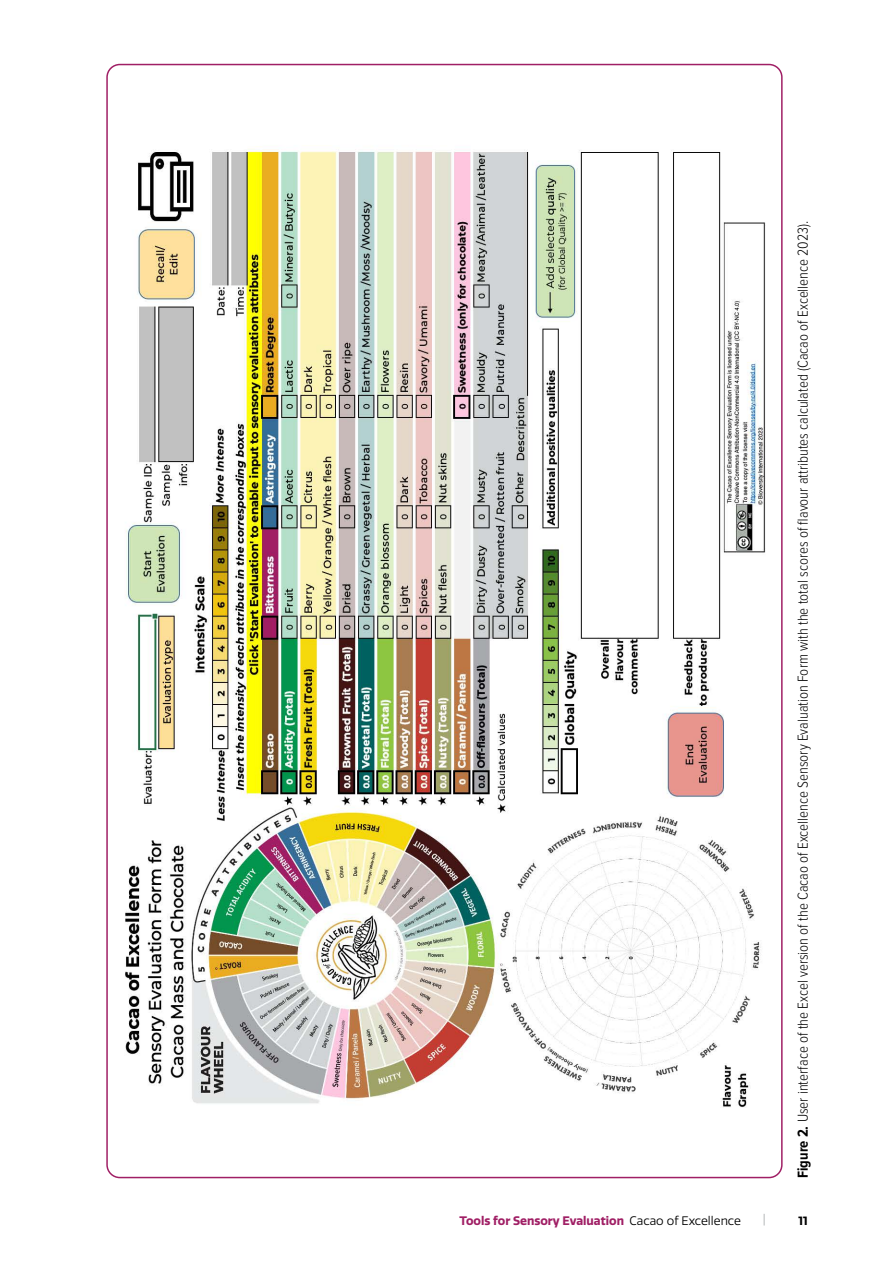
<style>
.page{position:relative;width:893px;height:1263px;background:#fff}
.page>*{position:absolute;margin:0;border:0;box-sizing:border-box;transform-origin:0 0}
.t1{font:300 15px "Proxima Nova Cond";color:#000}
.t2{font:700 12px "Quatro";color:#a01f65}
.t3{font:700 12px "Montserrat";color:#000}
.t4{font:12px "Quatro";color:#b1b4b6}
.s1{font-weight:700}
.s2{font-weight:400;color:#000}
</style>
<div class="page">
<img style="left:125px;top:146px;width:641px;height:962px">
<p class="t1" style="left:792px;top:1178px;width:959px;rotate:-90deg"><span class="s1">Figure 2.</span> User interface of the Excel version of the Cacao of Excellence Sensory Evaluation Form with the total scores of flavour attributes calculated (Cacao of Excellence 2023).</p>
<p class="t2" style="left:459px;top:1213px;width:283px">Tools for Sensory Evaluation <span class="s2">Cacao of Excellence</span></p>
<p class="t4" style="left:763px;top:1212px;width:4px">|</p>
<p class="t3" style="left:798px;top:1212px;width:11px">11</p>
</div>
